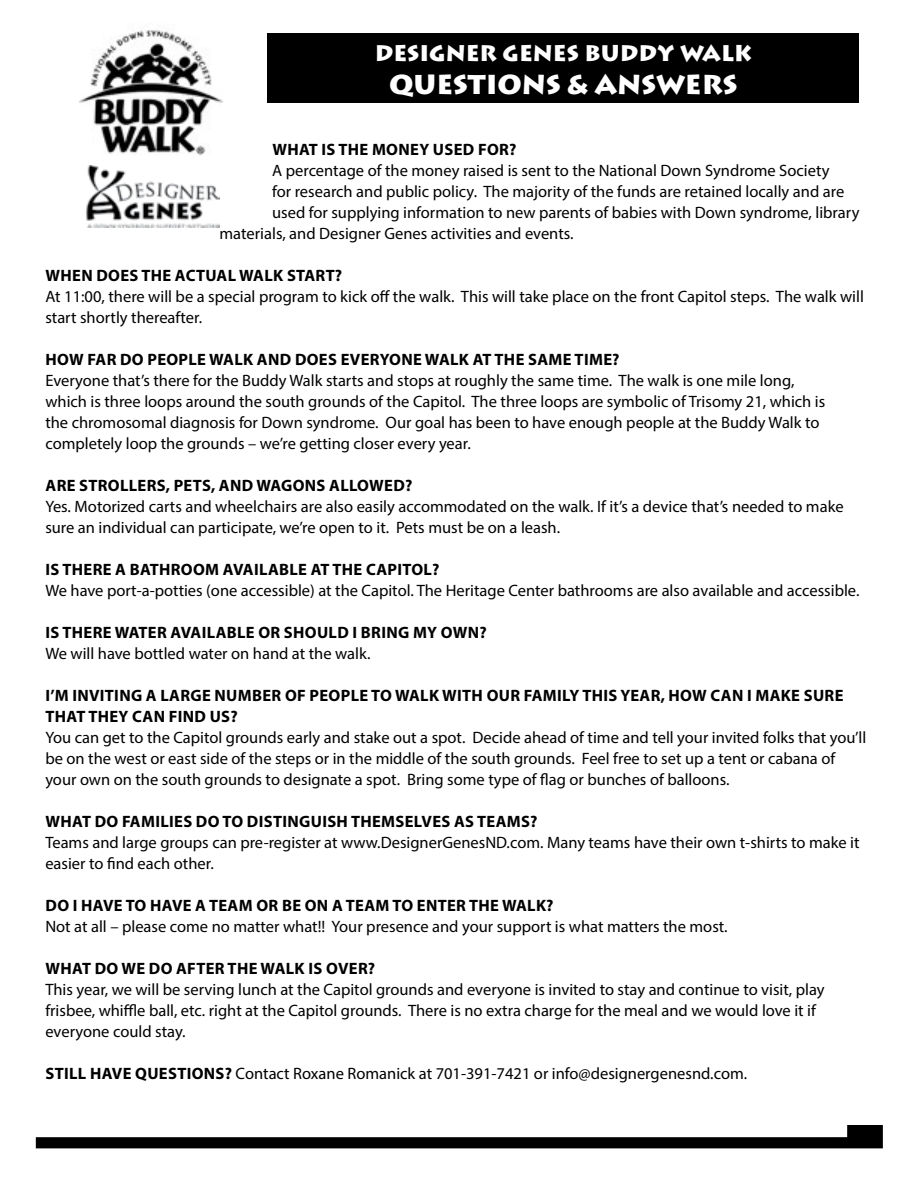
<style>
.page{position:relative;width:918px;height:1188px;background:#fff}
.page>*{position:absolute;margin:0;border:0;box-sizing:border-box;transform-origin:0 0}
.t1{font:900 27px "Lithos Pro";color:#fff}
.t2{font:900 22.35px "Lithos Pro";color:#fff}
.t3{font:16.5px/21px "Myriad Pro";color:#000}
.t4{font:700 16.5px/21px "Myriad Pro";letter-spacing:.02em;color:#000}
.s1{font-weight:700}
</style>
<div class="page">
<img style="left:79px;top:29px;width:144px;height:127px">
<svg style="left:36px;top:1125px;width:847px;height:23px"></svg>
<div style="left:268px;top:33px;width:591px;height:69px;background:#000"></div>
<img style="left:86px;top:165px;width:134px;height:62px">
<h2 class="t2" style="left:375px;top:40px;width:379px">DESIGNER GENES BUDDY WALK</h2>
<h1 class="t1" style="left:389px;top:67px;width:350px">QUESTIONS &amp; ANSWERS</h1>
<p class="t4" style="left:272px;top:138px;width:246px">WHAT IS THE MONEY USED FOR?</p>
<p class="t3" style="left:272px;top:159px;width:559px">A percentage of the money raised is sent to the National Down Syndrome Society</p>
<p class="t3" style="left:272px;top:180px;width:574px">for research and public policy. The majority of the funds are retained locally and are</p>
<p class="t3" style="left:272px;top:201px;width:589px">used for supplying information to new parents of babies with Down syndrome, library</p>
<p class="t3" style="left:220px;top:222px;width:356px">materials, and Designer Genes activities and events.</p>
<p class="t4" style="left:46px;top:264px;width:298px">WHEN DOES THE ACTUAL WALK START?</p>
<p class="t3" style="left:45px;top:285px;width:820px">At 11:00, there will be a special program to kick off the walk. This will take place on the front Capitol steps. The walk will start shortly thereafter.</p>
<p class="t4" style="left:46px;top:348px;width:576px">HOW FAR DO PEOPLE WALK AND DOES EVERYONE WALK AT THE SAME TIME?</p>
<p class="t3" style="left:45px;top:369px;width:781px">Everyone that’s there for the Buddy Walk starts and stops at roughly the same time. The walk is one mile long, which is three loops around the south grounds of the Capitol. The three loops are symbolic of Trisomy 21, which is the chromosomal diagnosis for Down syndrome. Our goal has been to have enough people at the Buddy Walk to completely loop the grounds – we’re getting closer every year.</p>
<p class="t4" style="left:46px;top:474px;width:368px">ARE STROLLERS, PETS, AND WAGONS ALLOWED?</p>
<p class="t3" style="left:45px;top:495px;width:800px">Yes. Motorized carts and wheelchairs are also easily accommodated on the walk. If it’s a device that’s needed to make sure an individual can participate, we’re open to it. Pets must be on a leash.</p>
<p class="t4" style="left:46px;top:558px;width:395px">IS THERE A BATHROOM AVAILABLE AT THE CAPITOL?</p>
<p class="t3" style="left:45px;top:579px;width:816px">We have port-a-potties (one accessible) at the Capitol. The Heritage Center bathrooms are also available and accessible.</p>
<p class="t4" style="left:46px;top:621px;width:443px">IS THERE WATER AVAILABLE OR SHOULD I BRING MY OWN?</p>
<p class="t3" style="left:45px;top:642px;width:327px">We will have bottled water on hand at the walk.</p>
<p class="t4" style="left:46px;top:684px;width:800px">I’M INVITING A LARGE NUMBER OF PEOPLE TO WALK WITH OUR FAMILY THIS YEAR, HOW CAN I MAKE SURE<br>THAT THEY CAN FIND US?</p>
<p class="t3" style="left:45px;top:726px;width:823px">You can get to the Capitol grounds early and stake out a spot. Decide ahead of time and tell your invited folks that you’ll be on the west or east side of the steps or in the middle of the south grounds. Feel free to set up a tent or cabana of your own on the south grounds to designate a spot. Bring some type of flag or bunches of balloons.</p>
<p class="t4" style="left:46px;top:810px;width:494px">WHAT DO FAMILIES DO TO DISTINGUISH THEMSELVES AS TEAMS?</p>
<p class="t3" style="left:45px;top:831px;width:816px">Teams and large groups can pre-register at www.DesignerGenesND.com. Many teams have their own t-shirts to make it easier to find each other.</p>
<p class="t4" style="left:46px;top:894px;width:510px">DO I HAVE TO HAVE A TEAM OR BE ON A TEAM TO ENTER THE WALK?</p>
<p class="t3" style="left:45px;top:915px;width:684px">Not at all – please come no matter what!! Your presence and your support is what matters the most.</p>
<p class="t4" style="left:46px;top:957px;width:331px">WHAT DO WE DO AFTER THE WALK IS OVER?</p>
<p class="t3" style="left:45px;top:978px;width:781px">This year, we will be serving lunch at the Capitol grounds and everyone is invited to stay and continue to visit, play frisbee, whiffle ball, etc. right at the Capitol grounds. There is no extra charge for the meal and we would love it if everyone could stay.</p>
<p class="t3" style="left:46px;top:1062px;width:703px"><span class="s1">STILL HAVE QUESTIONS?</span> Contact Roxane Romanick at 701-391-7421 or info@designergenesnd.com.</p>
</div>
